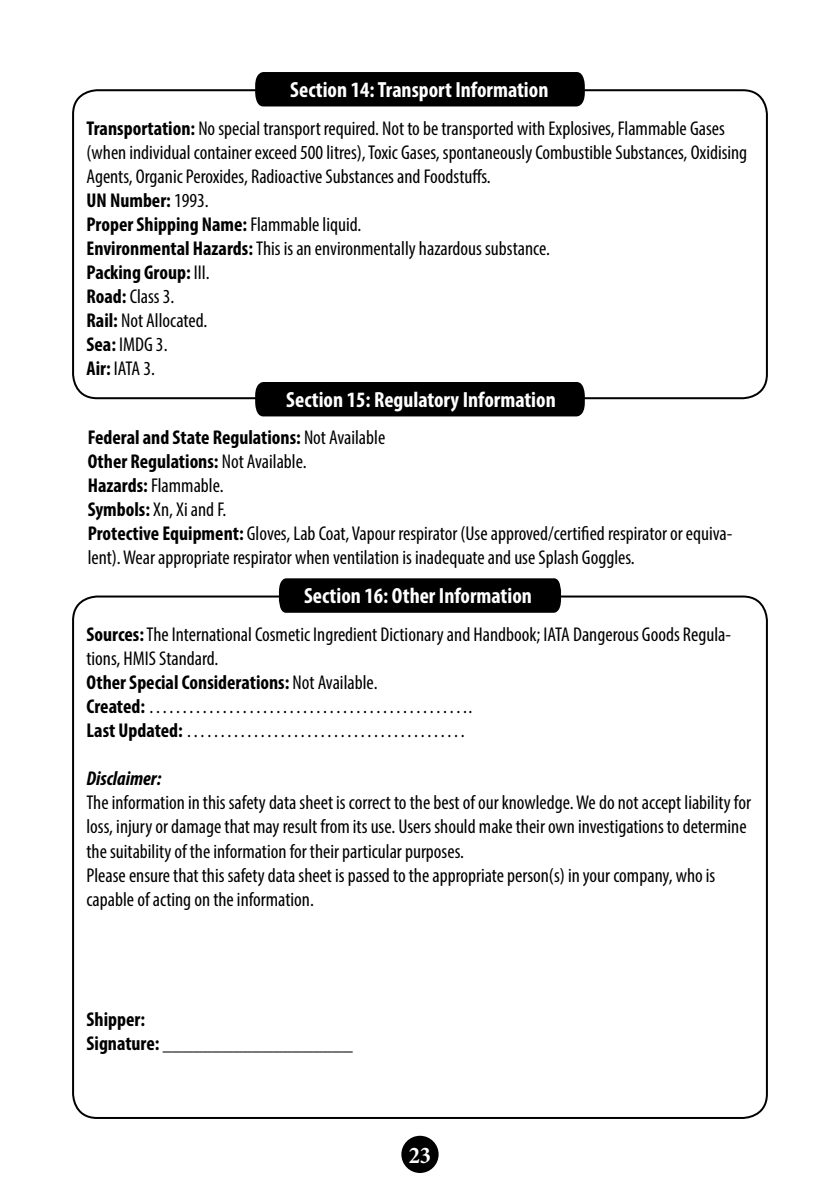
<style>
.page{position:relative;width:840px;height:1191px;background:#fff}
.page>*{position:absolute;margin:0;border:0;box-sizing:border-box;transform-origin:0 0}
.t1{font:700 condensed 24px "Minion Pro";color:#fff}
.t2{font:700 condensed 22px "Myriad Pro";color:#fff}
.t3{font:condensed 20px/24px "Myriad Pro";color:#000}
.t4{font:italic 700 condensed 20px "Myriad Pro";color:#000}
.s1{font-weight:700}
</style>
<div class="page">
<div style="left:402px;top:1136px;width:35px;height:36px;background:#000;border-radius:50%"></div>
<div style="left:401px;top:1135px;width:37px;height:38px;border:2px solid #000;border-radius:50%"></div>
<div style="left:255px;top:72px;width:329px;height:34px;background:#000"></div>
<div style="left:255px;top:382px;width:329px;height:34px;background:#000"></div>
<div style="left:279px;top:578px;width:281px;height:35px;background:#000"></div>
<p class="t2" style="left:290px;top:75px;width:259px">Section 14: Transport Information</p>
<p class="t3" style="left:86px;top:116px;width:662px"><span class="s1">Transportation:</span> No special transport required. Not to be transported with Explosives, Flammable Gases (when individual container exceed 500 litres), Toxic Gases, spontaneously Combustible Substances, Oxidising Agents, Organic Peroxides, Radioactive Substances and Foodstuffs.<br><span class="s1">UN Number:</span> 1993.<br><span class="s1">Proper Shipping Name:</span> Flammable liquid.<br><span class="s1">Environmental Hazards:</span> This is an environmentally hazardous substance.<br><span class="s1">Packing Group:</span> III.<br><span class="s1">Road:</span> Class 3.<br><span class="s1">Rail:</span> Not Allocated.<br><span class="s1">Sea:</span> IMDG 3.<br><span class="s1">Air:</span> IATA 3.</p>
<p class="t2" style="left:286px;top:385px;width:271px">Section 15: Regulatory Information</p>
<p class="t3" style="left:88px;top:425px;width:646px"><span class="s1">Federal and State Regulations:</span> Not Available<br><span class="s1">Other Regulations:</span> Not Available.<br><span class="s1">Hazards:</span> Flammable.<br><span class="s1">Symbols:</span> Xn, Xi and F.<br><span class="s1">Protective Equipment:</span> Gloves, Lab Coat, Vapour respirator (Use approved/certified respirator or equiva&shy;lent). Wear appropriate respirator when ventilation is inadequate and use Splash Goggles.</p>
<p class="t2" style="left:304px;top:582px;width:229px">Section 16: Other Information</p>
<p class="t3" style="left:86px;top:622px;width:645px"><span class="s1">Sources:</span> The International Cosmetic Ingredient Dictionary and Handbook; IATA Dangerous Goods Regula&shy;tions, HMIS Standard.<br><span class="s1">Other Special Considerations:</span> Not Available.<br><span class="s1">Created:</span> ………………………………………….<br><span class="s1">Last Updated:</span> ……………………………………</p>
<p class="t4" style="left:86px;top:766px;width:76px">Disclaimer:</p>
<p class="t3" style="left:86px;top:790px;width:665px">The information in this safety data sheet is correct to the best of our knowledge. We do not accept liability for loss, injury or damage that may result from its use. Users should make their own investigations to determine the suitability of the information for their particular purposes.<br>Please ensure that this safety data sheet is passed to the appropriate person(s) in your company, who is capable of acting on the information.</p>
<p class="t3" style="left:86px;top:1006px;width:268px"><span class="s1">Shipper:<br>Signature:</span> ___________________</p>
<p class="t1" style="left:408px;top:1138px;width:24px">23</p>
</div>
